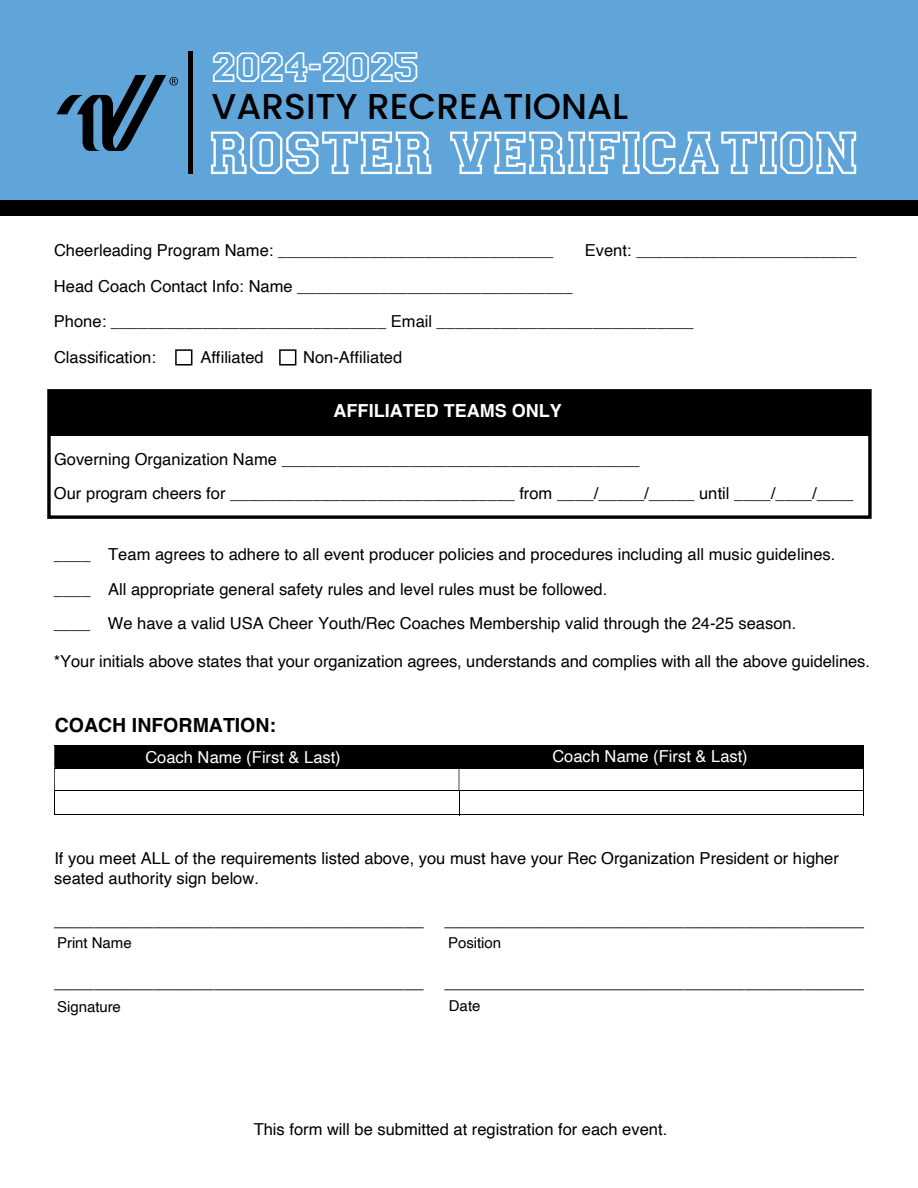
<style>
.page{position:relative;width:918px;height:1188px;background:#fff}
.page>*{position:absolute;margin:0;border:0;box-sizing:border-box;transform-origin:0 0}
.t1{font:51px "Collegiate Outline FLF";letter-spacing:.01em;color:#fff}
.t2{font:500 36px "Poppins";color:#000}
.t3{font:35.55px "Collegiate Outline FLF";color:#fff}
.t4{font:700 19.5px "Helvetica";color:#000}
.t5{font:18px "Helvetica";color:#000}
.t6{font:700 18px "Helvetica";color:#fff}
.t7{font:16.5px/35.7px "Helvetica";color:#000}
.t8{font:16.5px "Helvetica";color:#fff}
.t9{font:15px "Helvetica";color:#000}
</style>
<div class="page">
<div style="left:50px;top:391px;width:820px;height:44px;background:#000"></div>
<div style="left:55px;top:745px;width:404px;height:23px;background:#000"></div>
<div style="left:459px;top:745px;width:404px;height:23px;background:#000"></div>
<hr style="left:54px;top:745px;width:809px;height:1px;background:#000">
<hr style="left:54px;top:768px;width:809px;height:1px;background:#000">
<hr style="left:54px;top:790px;width:809px;height:1px;background:#000">
<svg style="left:54px;top:746px;width:1px;height:69px"></svg>
<hr style="left:54px;top:815px;width:405px;height:1px;background:#000">
<svg style="left:459px;top:769px;width:1px;height:46px"></svg>
<hr style="left:459px;top:815px;width:404px;height:1px;background:#000">
<svg style="left:863px;top:745px;width:1px;height:70px"></svg>
<div style="left:47px;top:389px;width:825px;height:130px;border:3px solid #000"></div>
<div style="left:0;top:0;width:918px;height:201px;background:#5fa5da"></div>
<div style="left:0;top:201px;width:917px;height:15px;background:#000"></div>
<svg style="left:57px;top:75px;width:121px;height:76px"></svg>
<hr style="left:188px;top:51px;width:4px;height:123px;background:#000">
<div style="left:175px;top:349px;width:17px;height:17px;border:2px solid #000"></div>
<div style="left:279px;top:349px;width:17px;height:17px;border:2px solid #000"></div>
<h3 class="t3" style="left:213px;top:52px;width:208px">2024-2025</h3>
<h2 class="t2" style="left:211px;top:86px;width:418px">VARSITY RECREATIONAL</h2>
<h1 class="t1" style="left:211px;top:132px;width:650px">ROSTER VERIFICATION</h1>
<p class="t7" style="left:54px;top:233px;width:501px">Cheerleading Program Name: ______________________________</p>
<p class="t7" style="left:585px;top:233px;width:273px">Event: ________________________</p>
<p class="t7" style="left:54px;top:269px;width:641px">Head Coach Contact Info: Name ______________________________<br>Phone: ______________________________ Email ____________________________</p>
<p class="t7" style="left:54px;top:340px;width:103px">Classification:</p>
<p class="t7" style="left:200px;top:340px;width:65px">Affiliated</p>
<p class="t7" style="left:303px;top:340px;width:101px">Non-Affiliated</p>
<p class="t6" style="left:334px;top:400px;width:230px">AFFILIATED TEAMS ONLY</p>
<p class="t7" style="left:54px;top:442px;width:801px;line-height:34.3px">Governing Organization Name _______________________________________<br>Our program cheers for _______________________________ from ____/_____/_____ until ____/____/____</p>
<p class="t7" style="left:54px;top:537px;width:783px">____ Team agrees to adhere to all event producer policies and procedures including all music guidelines. ____ All appropriate general safety rules and level rules must be followed.</p>
<p class="t7" style="left:54px;top:605px;width:744px">____ We have a valid USA Cheer Youth/Rec Coaches Membership valid through the 24-25 season.</p>
<p class="t7" style="left:54px;top:644px;width:818px">*Your initials above states that your organization agrees, understands and complies with all the above guidelines.</p>
<p class="t4" style="left:55px;top:713px;width:223px">COACH INFORMATION:</p>
<p class="t8" style="left:145px;top:744px;width:197px">Coach Name (First &amp; Last)</p>
<p class="t8" style="left:552px;top:743px;width:197px">Coach Name (First &amp; Last)</p>
<p class="t7" style="left:54px;top:849px;width:786px;line-height:19.8px">If you meet ALL of the requirements listed above, you must have your Rec Organization President or higher seated authority sign below.</p>
<p class="t5" style="left:54px;top:906px;width:812px">_____________________________________ __________________________________________</p>
<p class="t9" style="left:57px;top:931px;width:76px">Print Name</p>
<p class="t9" style="left:448px;top:931px;width:55px">Position</p>
<p class="t5" style="left:54px;top:968px;width:812px">_____________________________________ __________________________________________</p>
<p class="t9" style="left:57px;top:995px;width:66px">Signature</p>
<p class="t9" style="left:449px;top:994px;width:33px">Date</p>
<p class="t7" style="left:254px;top:1112px;width:415px">This form will be submitted at registration for each event.</p>
</div>
